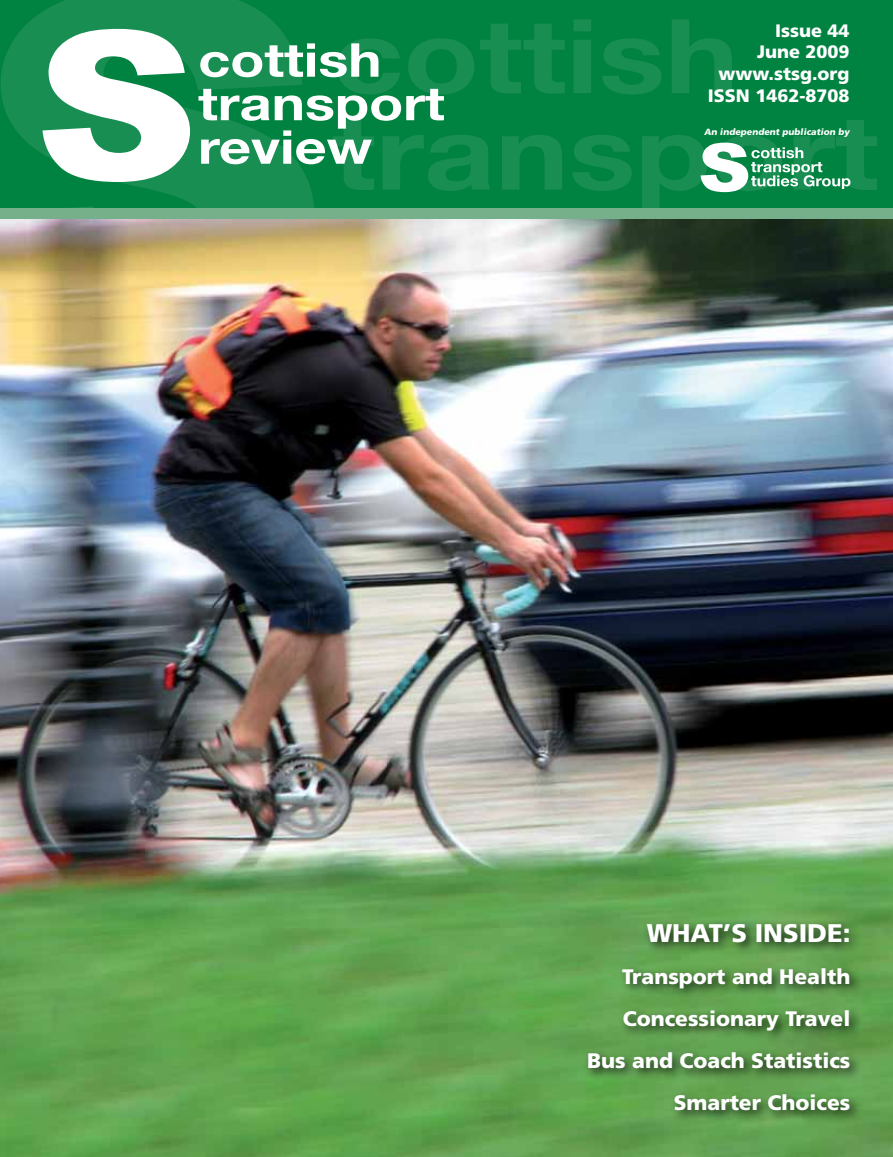
<style>
.page{position:relative;width:893px;height:1157px;background:#fff}
.page>*{position:absolute;margin:0;border:0;box-sizing:border-box;transform-origin:0 0}
.t1{font:900 25.5px "Frutiger";color:#fff}
.t2{font:900 21px/42.2px "Frutiger";color:#fff;text-align:right}
.t3{font:900 18px/21.6px "Frutiger";color:#fff;text-align:right}
.t4{font:900 9px "Frutiger";color:#fff}
</style>
<div class="page">
<div style="left:0;top:0;width:893px;height:216px;background:#008240"></div>
<svg style="left:1px;top:0;width:313px;height:208px;fill:#198e52"></svg>
<svg style="left:642px;top:120px;width:235px;height:88px"></svg>
<svg style="left:43px;top:29px;width:147px;height:153px;background:#add6c1"></svg>
<svg style="left:198px;top:19px;width:652px;height:173px"></svg>
<div style="left:0;top:208px;width:893px;height:12px;background:#75b08a"></div>
<img style="left:0;top:219px;width:893px;height:938px">
<div style="left:583px;top:918px;width:280px;height:205px;background:#000;opacity:.75"></div>
<p class="t3" style="left:708px;top:19px;width:143px">Issue 44<br>June 2009 www.stsg.org<br>ISSN 1462-8708</p>
<p class="t4" style="left:704px;top:126px;width:147px">An independent publication by</p>
<p class="t1" style="left:647px;top:917px;width:205px">WHAT’S INSIDE:</p>
<p class="t2" style="left:587px;top:955px;width:265px">Transport and Health<br>Concessionary Travel<br>Bus and Coach Statistics<br>Smarter Choices</p>
</div>
